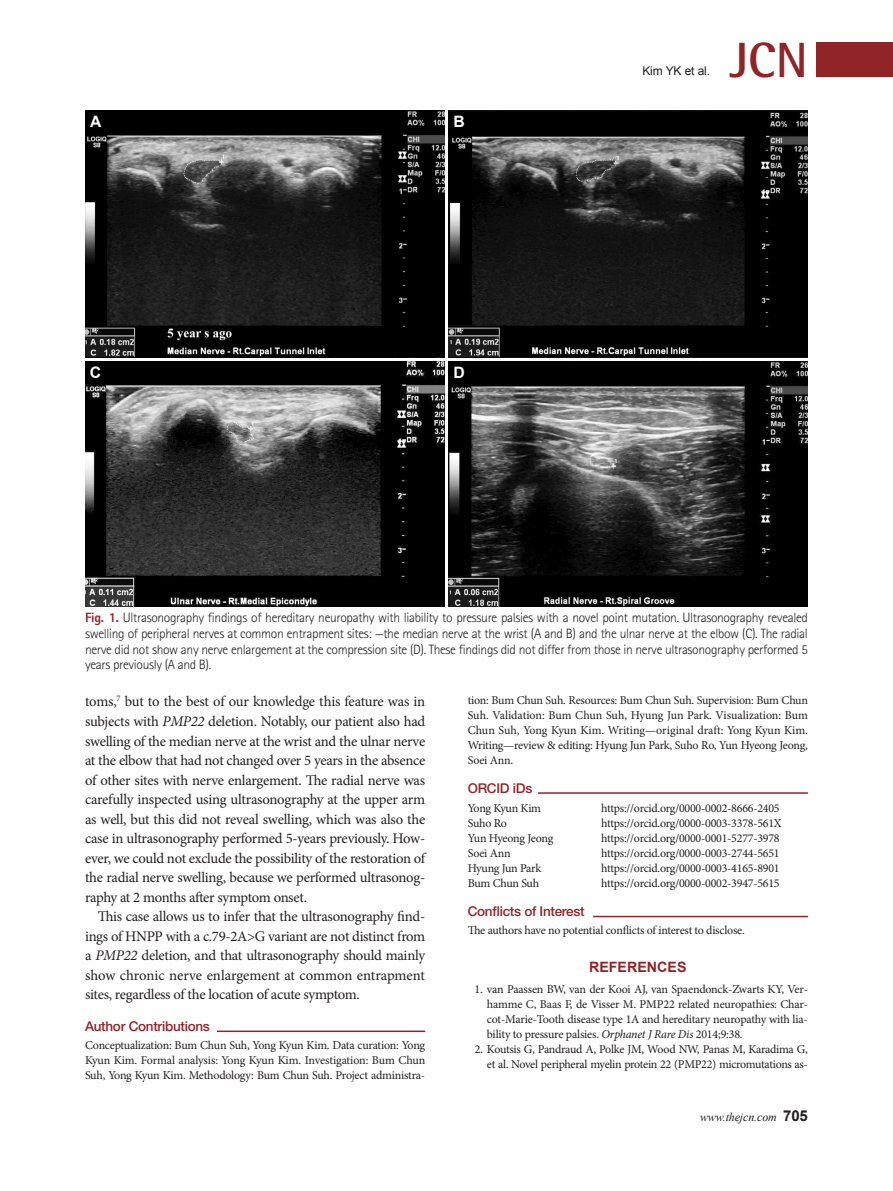
<style>
.page{position:relative;width:893px;height:1191px;background:#fff}
.page>*{position:absolute;margin:0;border:0;box-sizing:border-box;transform-origin:0 0}
.t1{font:700 49.5px "Rotis Semi Sans Std";color:#912427}
.t2{font:700 15.75px "Arial";color:#fff}
.t3{font:14.7px/19.5px "Minion Pro";letter-spacing:-.02em;color:#231f20;text-align:justify}
.t4{font:700 14.25px "Arial";color:#912427}
.t5{font:300 13.5px/15.8px "Rotis Sans Serif Std";letter-spacing:-.025em;color:#231f20;text-align:justify}
.t6{font:500 13.5px "Helvetica Neue LT Std";letter-spacing:-.02em;color:#912427}
.t7{font:12px/15px "Minion Pro";letter-spacing:-.02em;color:#231f20;text-align:justify}
.t8{font:italic 12px "Times New Roman";letter-spacing:-.01em;color:#231f20}
.t9{font:12px "Arial";letter-spacing:-.01em;color:#231f20}
.s1{font-weight:800;color:#912427}
.s2{font-style:italic}
.s3{font-family:"Arial";font-weight:700;font-style:normal;font-size:15px}
</style>
<div class="page">
<div style="left:816px;top:43px;width:77px;height:34px;background:#912427"></div>
<hr style="left:217px;top:1030px;width:208px;height:2px;background:#912427">
<hr style="left:538px;top:792px;width:270px;height:1px;background:#912427">
<hr style="left:593px;top:915px;width:215px;height:2px;background:#912427">
<img style="left:85px;top:111px;width:359px;height:247px">
<img style="left:449px;top:111px;width:359px;height:247px">
<img style="left:85px;top:362px;width:359px;height:244px">
<img style="left:449px;top:362px;width:359px;height:244px">
<h2 class="t2" style="left:90px;top:111px;width:13px">A</h2>
<h2 class="t2" style="left:454px;top:111px;width:13px">B</h2>
<h2 class="t2" style="left:90px;top:362px;width:13px">C</h2>
<h2 class="t2" style="left:454px;top:362px;width:13px">D</h2>
<p class="t9" style="left:642px;top:63px;width:69px">Kim YK et al.</p>
<h1 class="t1" style="left:730px;top:30px;width:80px">JCN</h1>
<p class="t5" style="left:85px;top:609px;width:724px"><span class="s1">Fig. 1.</span> Ultrasonography findings of hereditary neuropathy with liability to pressure palsies with a novel point mutation. Ultrasonography revealed swelling of peripheral nerves at common entrapment sites: —the median nerve at the wrist (A and B) and the ulnar nerve at the elbow (C). The radial nerve did not show any nerve enlargement at the compression site (D). These findings did not differ from those in nerve ultrasonography performed 5 years previously (A and B).</p>
<p class="t3" style="left:85px;top:692px;width:342px">toms,<sup>7</sup> but to the best of our knowledge this feature was in subjects with <span class="s2">PMP22</span> deletion. Notably, our patient also had swelling of the median nerve at the wrist and the ulnar nerve at the elbow that had not changed over 5 years in the absence of other sites with nerve enlargement. The radial nerve was carefully inspected using ultrasonography at the upper arm as well, but this did not reveal swelling, which was also the case in ultrasonography performed 5-years previously. How&shy;ever, we could not exclude the possibility of the restoration of the radial nerve swelling, because we performed ultrasonog&shy;raphy at 2 months after symptom onset.</p>
<p class="t3" style="left:85px;top:906px;width:342px;text-indent:13px">This case allows us to infer that the ultrasonography find&shy;ings of HNPP with a c.79-2A&gt;G variant are not distinct from a <span class="s2">PMP22</span> deletion, and that ultrasonography should mainly show chronic nerve enlargement at common entrapment sites, regardless of the location of acute symptom.</p>
<p class="t6" style="left:85px;top:1018px;width:126px">Author Contributions</p>
<p class="t7" style="left:85px;top:1037px;width:342px">Conceptualization: Bum Chun Suh, Yong Kyun Kim. Data curation: Yong Kyun Kim. Formal analysis: Yong Kyun Kim. Investigation: Bum Chun Suh, Yong Kyun Kim. Methodology: Bum Chun Suh. Project administra-</p>
<p class="t7" style="left:468px;top:693px;width:342px">tion: Bum Chun Suh. Resources: Bum Chun Suh. Supervision: Bum Chun Suh. Validation: Bum Chun Suh, Hyung Jun Park. Visualization: Bum Chun Suh, Yong Kyun Kim. Writing—original draft: Yong Kyun Kim.<br>Writing—review &amp; editing: Hyung Jun Park, Suho Ro, Yun Hyeong Jeong, Soei Ann.</p>
<p class="t6" style="left:468px;top:780px;width:66px">ORCID iDs</p>
<p class="t7" style="left:468px;top:800px;width:75px">Yong Kyun Kim</p>
<p class="t7" style="left:601px;top:800px;width:180px">https://orcid.org/0000-0002-8666-2405</p>
<p class="t7" style="left:468px;top:815px;width:41px">Suho Ro</p>
<p class="t7" style="left:601px;top:815px;width:182px">https://orcid.org/0000-0003-3378-561X</p>
<p class="t7" style="left:468px;top:830px;width:87px">Yun Hyeong Jeong</p>
<p class="t7" style="left:601px;top:830px;width:180px">https://orcid.org/0000-0001-5277-3978</p>
<p class="t7" style="left:468px;top:845px;width:44px">Soei Ann</p>
<p class="t7" style="left:601px;top:845px;width:180px">https://orcid.org/0000-0003-2744-5651</p>
<p class="t7" style="left:468px;top:860px;width:75px">Hyung Jun Park</p>
<p class="t7" style="left:601px;top:860px;width:180px">https://orcid.org/0000-0003-4165-8901</p>
<p class="t7" style="left:468px;top:875px;width:73px">Bum Chun Suh</p>
<p class="t7" style="left:601px;top:875px;width:180px">https://orcid.org/0000-0002-3947-5615</p>
<p class="t6" style="left:468px;top:903px;width:118px">Conflicts of Interest</p>
<p class="t7" style="left:468px;top:922px;width:279px">The authors have no potential conflicts of interest to disclose.</p>
<p class="t4" style="left:589px;top:958px;width:99px">REFERENCES</p>
<p class="t7" style="left:487px;top:981px;width:323px;text-indent:-12px">1. van Paassen BW, van der Kooi AJ, van Spaendonck-Zwarts KY, Ver&shy;hamme C, Baas F, de Visser M. PMP22 related neuropathies: Char&shy;cot-Marie-Tooth disease type 1A and hereditary neuropathy with lia&shy;bility to pressure palsies. <span class="s2">Orphanet J Rare Dis</span> 2014;9:38.</p>
<p class="t7" style="left:475px;top:1041px;width:335px;text-align:right">2. Koutsis G, Pandraud A, Polke JM, Wood NW, Panas M, Karadima G, et al. Novel peripheral myelin protein 22 (PMP22) micromutations as-</p>
<p class="t8" style="left:700px;top:1108px;width:109px">www.thejcn.com <span class="s3">705</span></p>
</div>
